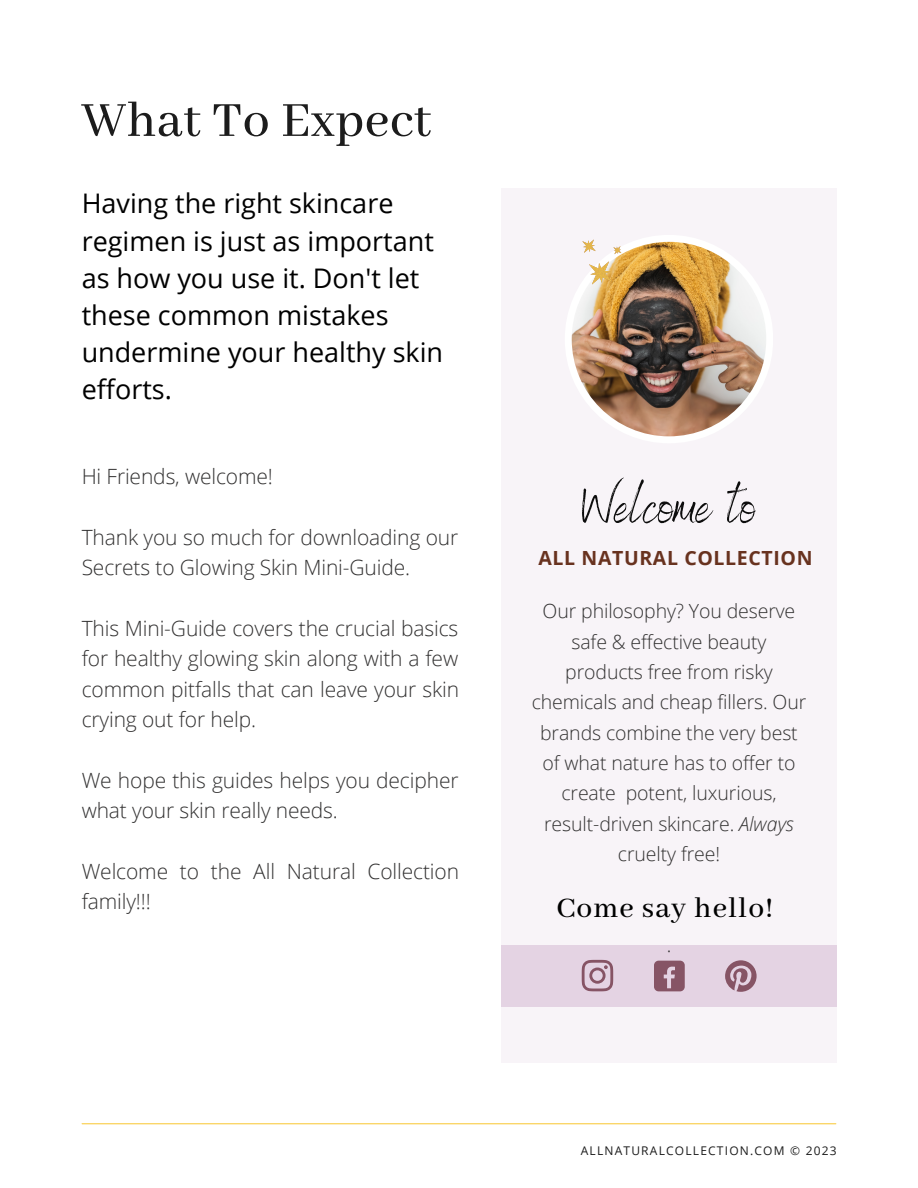
<style>
.page{position:relative;width:918px;height:1188px;background:#fff}
.page>*{position:absolute;margin:0;border:0;box-sizing:border-box;transform-origin:0 0}
.t1{font:500 54px "Abhaya Libre";letter-spacing:.01em;color:#1c1c1c}
.t2{font:54px "Benedict";color:#000}
.t3{font:500 31.5px "Abhaya Libre";letter-spacing:.035em;color:#000}
.t4{font:27px/37.2px "Open Sans";color:#000}
.t5{font:300 21px/30.3px "Open Sans";letter-spacing:-.005em;color:#323131}
.t6{font:300 19.5px/30.3px "Open Sans";letter-spacing:-.005em;color:#323131;text-align:center}
.t7{font:700 19.5px "Open Sans";letter-spacing:.035em;color:#68321f}
.t8{font:12px "Open Sans";letter-spacing:.1em;color:#1c1c1c}
.s1{font-style:italic}
</style>
<div class="page">
<hr style="left:82px;top:1123px;width:754px;height:1px;background:#f9cc46">
<div style="left:501px;top:188px;width:335px;height:874px;background:#f8f4f8"></div>
<div style="left:565px;top:235px;width:208px;height:208px;background:#fff;border-radius:50%"></div>
<img style="left:572px;top:242px;width:194px;height:194px;border-radius:50%">
<svg style="left:582px;top:239px;width:43px;height:54px"></svg>
<div style="left:501px;top:945px;width:335px;height:61px;background:#e4d3e3"></div>
<svg style="left:582px;top:960px;width:31px;height:31px"></svg>
<div style="left:654px;top:961px;width:31px;height:30px;background:#865465;border-radius:5px"></div>
<svg style="left:664px;top:967px;width:11px;height:21px"></svg>
<svg style="left:725px;top:960px;width:32px;height:32px"></svg>
<h1 class="t1" style="left:82px;top:91px;width:351px">What To Expect</h1>
<p class="t4" style="left:82px;top:184px;width:363px">Having the right skincare regimen is just as important as how you use it. Don't let these common mistakes undermine your healthy skin efforts.</p>
<p class="t5" style="left:82px;top:461px;width:193px">Hi Friends, welcome!</p>
<p class="t5" style="left:82px;top:521px;width:378px">Thank you so much for downloading our<br>Secrets to Glowing Skin Mini-Guide.</p>
<p class="t5" style="left:82px;top:613px;width:379px;text-align:justify">This Mini-Guide covers the crucial basics for healthy glowing skin along with a few common pitfalls that can leave your skin crying out for help.</p>
<p class="t5" style="left:82px;top:764px;width:378px">We hope this guides helps you decipher what your skin really needs.</p>
<p class="t5" style="left:82px;top:856px;width:379px">Welcome to the All Natural Collection family!!!</p>
<h1 class="t2" style="left:582px;top:471px;width:176px">Welcome to</h1>
<p class="t7" style="left:538px;top:544px;width:276px">ALL NATURAL COLLECTION</p>
<p class="t6" style="left:532px;top:595px;width:276px">Our philosophy? You deserve safe &amp; effective beauty products free from risky chemicals and cheap fillers. Our brands combine the very best of what nature has to offer to create potent, luxurious, result-driven skincare. <span class="s1">Always </span>cruelty free!</p>
<h2 class="t3" style="left:556px;top:891px;width:219px">Come say hello!</h2>
<p class="t6" style="left:667px;top:930px;width:6px">.</p>
<p class="t8" style="left:581px;top:1142px;width:257px">ALLNATURALCOLLECTION.COM © 2023</p>
</div>
